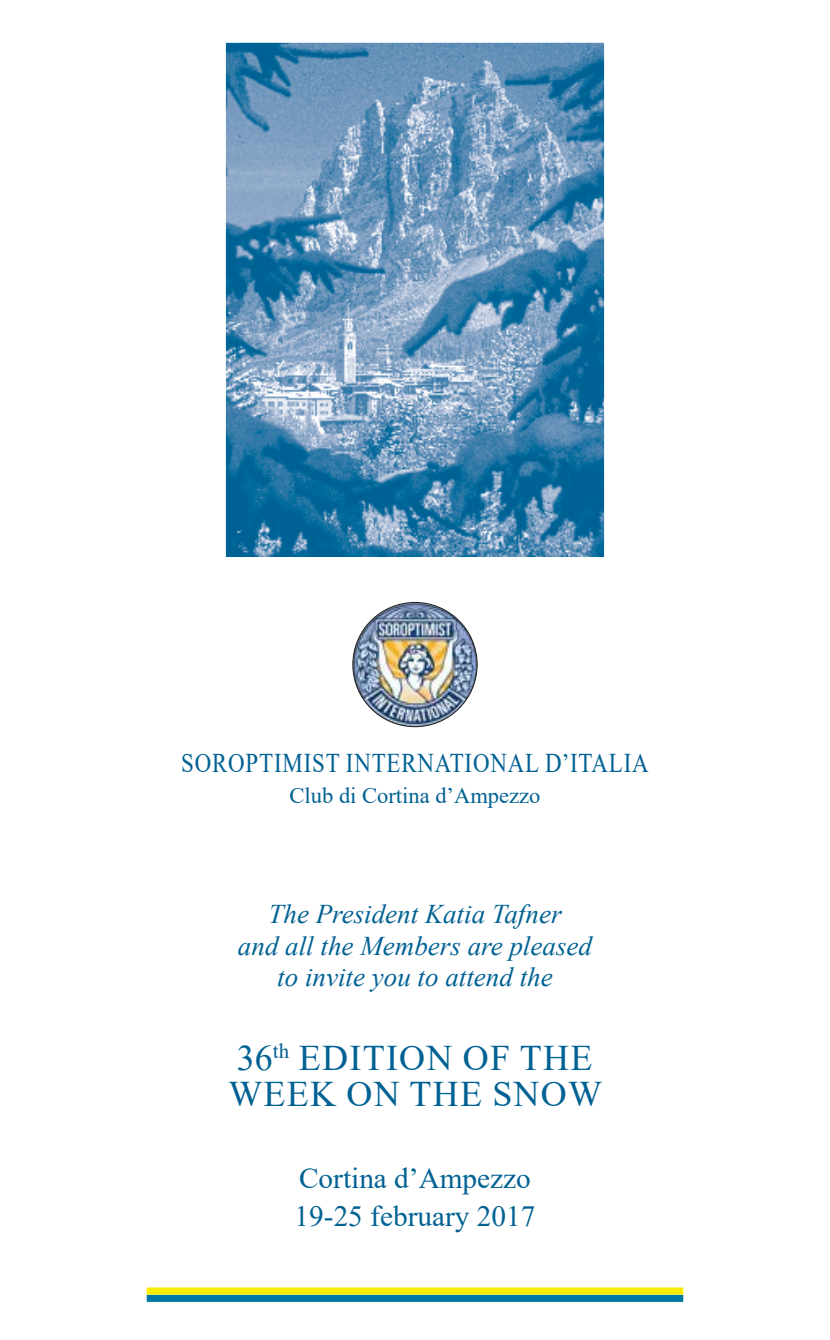
<style>
.page{position:relative;width:830px;height:1340px;background:#fff}
.page>*{position:absolute;margin:0;border:0;box-sizing:border-box;transform-origin:0 0}
.t1{font:36px/36px "Times New Roman";letter-spacing:.035em;color:#006193}
.t2{font:29.25px/38.2px "Times New Roman";color:#006193}
.t3{font:italic 27px/31.5px "Times New Roman";color:#006193;text-align:center}
.t4{font:27px "Times New Roman";letter-spacing:.035em;color:#006193;scale:.85 1}
.t5{font:22.5px "Times New Roman";color:#006193}
</style>
<div class="page">
<img style="left:352px;top:602px;width:125px;height:124px;border-radius:62px">
<img style="left:226px;top:43px;width:377px;height:513px">
<div style="left:221px;top:38px;width:387px;height:523px;border:4px solid #fff"></div>
<div style="left:147px;top:1287px;width:535px;height:7px;background:#ffed00"></div>
<div style="left:147px;top:1294px;width:535px;height:7px;background:#0077a4"></div>
<p class="t4" style="left:181px;top:743px;width:551px">SOROPTIMIST INTERNATIONAL D’ITALIA</p>
<p class="t5" style="left:289px;top:779px;width:252px">Club di Cortina d’Ampezzo</p>
<p class="t3" style="left:238px;top:897px;width:355px">The President Katia Tafner<br>and all the Members are pleased to invite you to attend the</p>
<h1 class="t1" style="left:228px;top:1038px;width:375px">36<sup>th</sup> EDITION OF THE<br>WEEK ON THE SNOW</h1>
<p class="t2" style="left:294px;top:1158px;width:242px">Cortina d’Ampezzo<br>19-25 february 2017</p>
</div>
